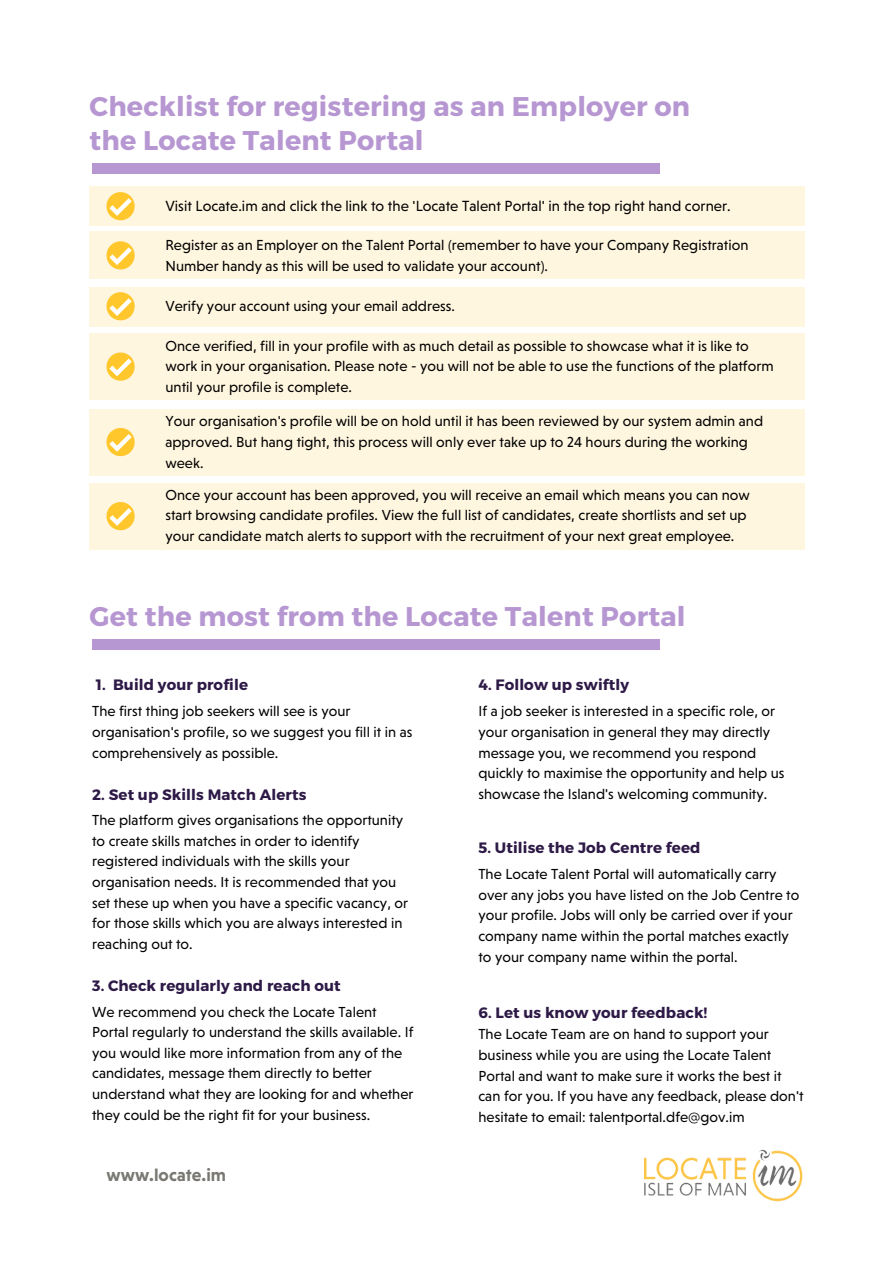
<style>
.page{position:relative;width:894px;height:1264px;background:#fff}
.page>*{position:absolute;margin:0;border:0;box-sizing:border-box;transform-origin:0 0}
.t1{font:700 27px/33.8px "Montserrat";letter-spacing:.01em;color:#b797d2}
.t2{font:700 18px "Niveau Grotesk";letter-spacing:.005em;color:#7a7872}
.t3{font:700 15px "Montserrat";letter-spacing:.01em;color:#2e1a47}
.t4{font:15px "Niveau Grotesk";letter-spacing:.005em;color:#000}
.t5{font:14.85px/20.7px "Niveau Grotesk";letter-spacing:.005em;color:#000}
</style>
<div class="page">
<div style="left:92px;top:163px;width:568px;height:10px;background:#b797d2"></div>
<div style="left:92px;top:639px;width:568px;height:10px;background:#b797d2"></div>
<div style="left:89px;top:186px;width:715px;height:39px;background:#fff6e0"></div>
<div style="left:89px;top:232px;width:715px;height:47px;background:#fff6e0"></div>
<div style="left:89px;top:287px;width:715px;height:39px;background:#fff6e0"></div>
<div style="left:89px;top:333px;width:715px;height:67px;background:#fff6e0"></div>
<div style="left:89px;top:483px;width:715px;height:66px;background:#fff6e0"></div>
<div style="left:89px;top:409px;width:715px;height:66px;background:#fff6e0"></div>
<svg style="left:106px;top:192px;width:29px;height:28px"></svg>
<svg style="left:106px;top:241px;width:29px;height:28px"></svg>
<svg style="left:106px;top:292px;width:29px;height:28px"></svg>
<svg style="left:106px;top:352px;width:29px;height:29px"></svg>
<svg style="left:106px;top:428px;width:29px;height:28px"></svg>
<svg style="left:106px;top:502px;width:29px;height:28px"></svg>
<img style="left:644px;top:1149px;width:159px;height:53px">
<p class="t1" style="left:89px;top:88px;width:602px">Checklist for registering as an Employer on the Locate Talent Portal</p>
<p class="t4" style="left:165px;top:197px;width:566px">Visit Locate.im and click the link to the 'Locate Talent Portal' in the top right hand corner.</p>
<p class="t5" style="left:165px;top:234px;width:584px">Register as an Employer on the Talent Portal (remember to have your Company Registration<br>Number handy as this will be used to validate your account).</p>
<p class="t5" style="left:165px;top:296px;width:291px">Verify your account using your email address.</p>
<p class="t5" style="left:165px;top:335px;width:609px">Once verified, fill in your profile with as much detail as possible to showcase what it is like to work in your organisation. Please note - you will not be able to use the functions of the platform until your profile is complete.</p>
<p class="t5" style="left:165px;top:411px;width:599px">Your organisation's profile will be on hold until it has been reviewed by our system admin and approved. But hang tight, this process will only ever take up to 24 hours during the working week.</p>
<p class="t5" style="left:165px;top:484px;width:586px">Once your account has been approved, you will receive an email which means you can now start browsing candidate profiles. View the full list of candidates, create shortlists and set up your candidate match alerts to support with the recruitment of your next great employee.</p>
<p class="t1" style="left:89px;top:598px;width:597px">Get the most from the Locate Talent Portal</p>
<p class="t3" style="left:96px;top:675px;width:154px">1. Build your profile</p>
<p class="t5" style="left:92px;top:700px;width:322px">The first thing job seekers will see is your organisation's profile, so we suggest you fill it in as comprehensively as possible.</p>
<p class="t3" style="left:92px;top:784px;width:216px">2. Set up Skills Match Alerts</p>
<p class="t5" style="left:92px;top:809px;width:317px">The platform gives organisations the opportunity to create skills matches in order to identify registered individuals with the skills your organisation needs. It is recommended that you set these up when you have a specific vacancy, or for those skills which you are always interested in reaching out to.</p>
<p class="t3" style="left:92px;top:975px;width:250px">3. Check regularly and reach out</p>
<p class="t5" style="left:92px;top:1001px;width:323px">We recommend you check the Locate Talent Portal regularly to understand the skills available. If you would like more information from any of the candidates, message them directly to better understand what they are looking for and whether they could be the right fit for your business.</p>
<p class="t2" style="left:106px;top:1164px;width:121px">www.locate.im</p>
<p class="t3" style="left:478px;top:675px;width:152px">4. Follow up swiftly</p>
<p class="t5" style="left:478px;top:700px;width:307px">If a job seeker is interested in a specific role, or your organisation in general they may directly message you, we recommend you respond quickly to maximise the opportunity and help us showcase the Island's welcoming community.</p>
<p class="t3" style="left:478px;top:838px;width:223px">5. Utilise the Job Centre feed</p>
<p class="t5" style="left:478px;top:863px;width:322px">The Locate Talent Portal will automatically carry over any jobs you have listed on the Job Centre to your profile. Jobs will only be carried over if your company name within the portal matches exactly to your company name within the portal.</p>
<p class="t3" style="left:478px;top:1002px;width:230px">6. Let us know your feedback!</p>
<p class="t5" style="left:478px;top:1023px;width:326px">The Locate Team are on hand to support your business while you are using the Locate Talent Portal and want to make sure it works the best it can for you. If you have any feedback, please don't hesitate to email: talentportal.dfe@gov.im</p>
</div>
